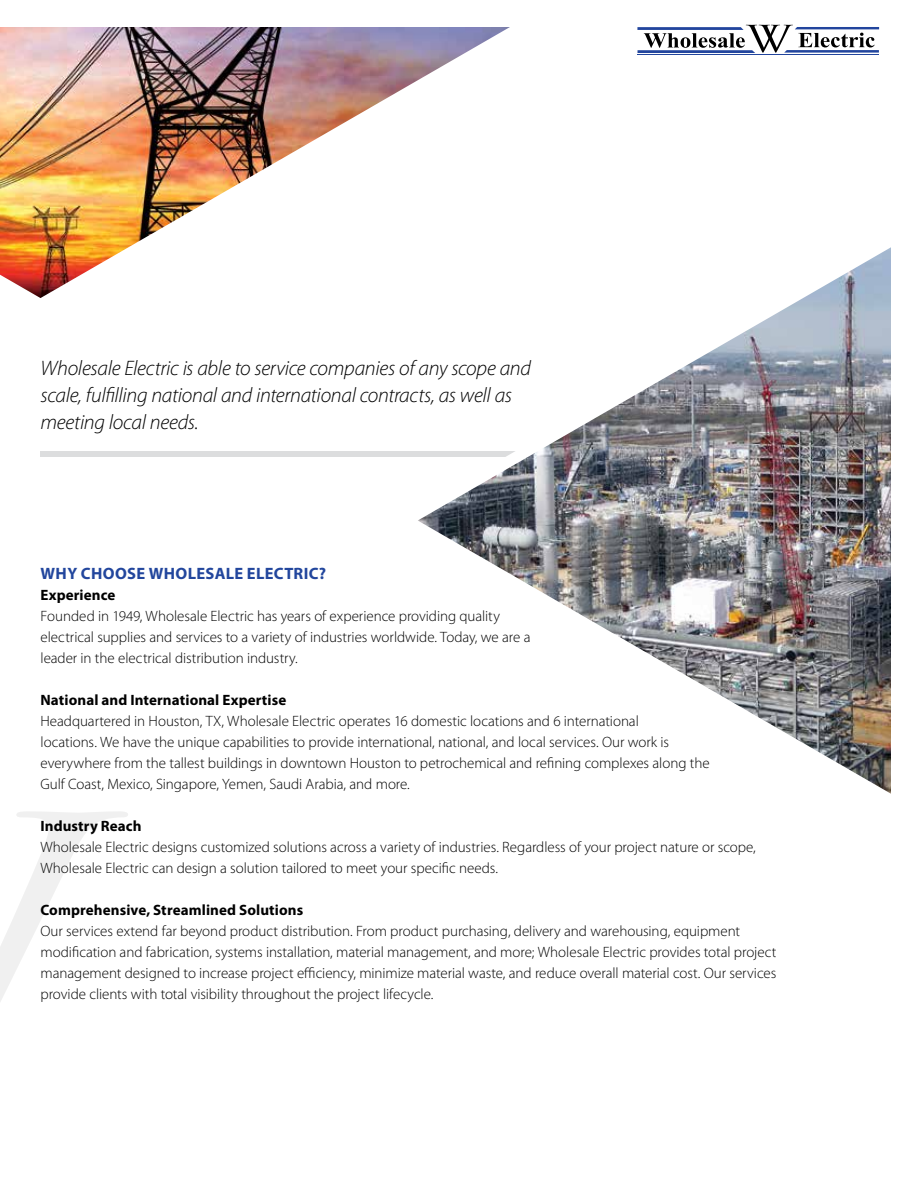
<style>
.page{position:relative;width:918px;height:1188px;background:#fff}
.page>*{position:absolute;margin:0;border:0;box-sizing:border-box;transform-origin:0 0}
.t1{font:italic 300 21px/27px "Myriad Pro";letter-spacing:-.015em;color:#000}
.t2{font:700 16.5px "Myriad Pro";letter-spacing:.02em;color:#22469d}
.t3{font:300 15px/21px "Myriad Pro";letter-spacing:-.005em;color:#000}
.t4{font:700 15px "Myriad Pro";letter-spacing:.005em;color:#000}
</style>
<div class="page">
<div style="left:40px;top:451px;width:617px;height:6px;background:#dcddde"></div>
<img style="left:418px;top:247px;width:473px;height:547px">
<svg style="left:516px;top:247px;width:41px;height:51px"></svg>
<img style="left:0;top:27px;width:516px;height:271px">
<svg style="left:637px;top:25px;width:242px;height:28px"></svg>
<hr style="left:637px;top:54px;width:242px;height:1px;background:#22459d">
<svg style="left:0;top:812px;width:128px;height:190px"></svg>
<h1 class="t1" style="left:40px;top:355px;width:492px">Wholesale Electric is able to service companies of any scope and scale, fulfilling national and international contracts, as well as meeting local needs.</h1>
<p class="t2" style="left:41px;top:563px;width:287px">WHY CHOOSE WHOLESALE ELECTRIC?</p>
<p class="t4" style="left:40px;top:585px;width:76px">Experience</p>
<p class="t3" style="left:40px;top:605px;width:491px">Founded in 1949, Wholesale Electric has years of experience providing quality electrical supplies and services to a variety of industries worldwide. Today, we are a leader in the electrical distribution industry.</p>
<p class="t4" style="left:40px;top:690px;width:247px">National and International Expertise</p>
<p class="t3" style="left:40px;top:710px;width:671px">Headquartered in Houston, TX, Wholesale Electric operates 16 domestic locations and 6 international<br>locations. We have the unique capabilities to provide international, national, and local services. Our work is everywhere from the tallest buildings in downtown Houston to petrochemical and refining complexes along the Gulf Coast, Mexico, Singapore, Yemen, Saudi Arabia, and more.</p>
<p class="t4" style="left:40px;top:816px;width:103px">Industry Reach</p>
<p class="t3" style="left:40px;top:836px;width:717px">Wholesale Electric designs customized solutions across a variety of industries. Regardless of your project nature or scope,<br>Wholesale Electric can design a solution tailored to meet your specific needs.</p>
<p class="t4" style="left:40px;top:900px;width:264px">Comprehensive, Streamlined Solutions</p>
<p class="t3" style="left:40px;top:920px;width:738px">Our services extend far beyond product distribution. From product purchasing, delivery and warehousing, equipment modification and fabrication, systems installation, material management, and more; Wholesale Electric provides total project management designed to increase project efficiency, minimize material waste, and reduce overall material cost. Our services provide clients with total visibility throughout the project lifecycle.</p>
</div>
